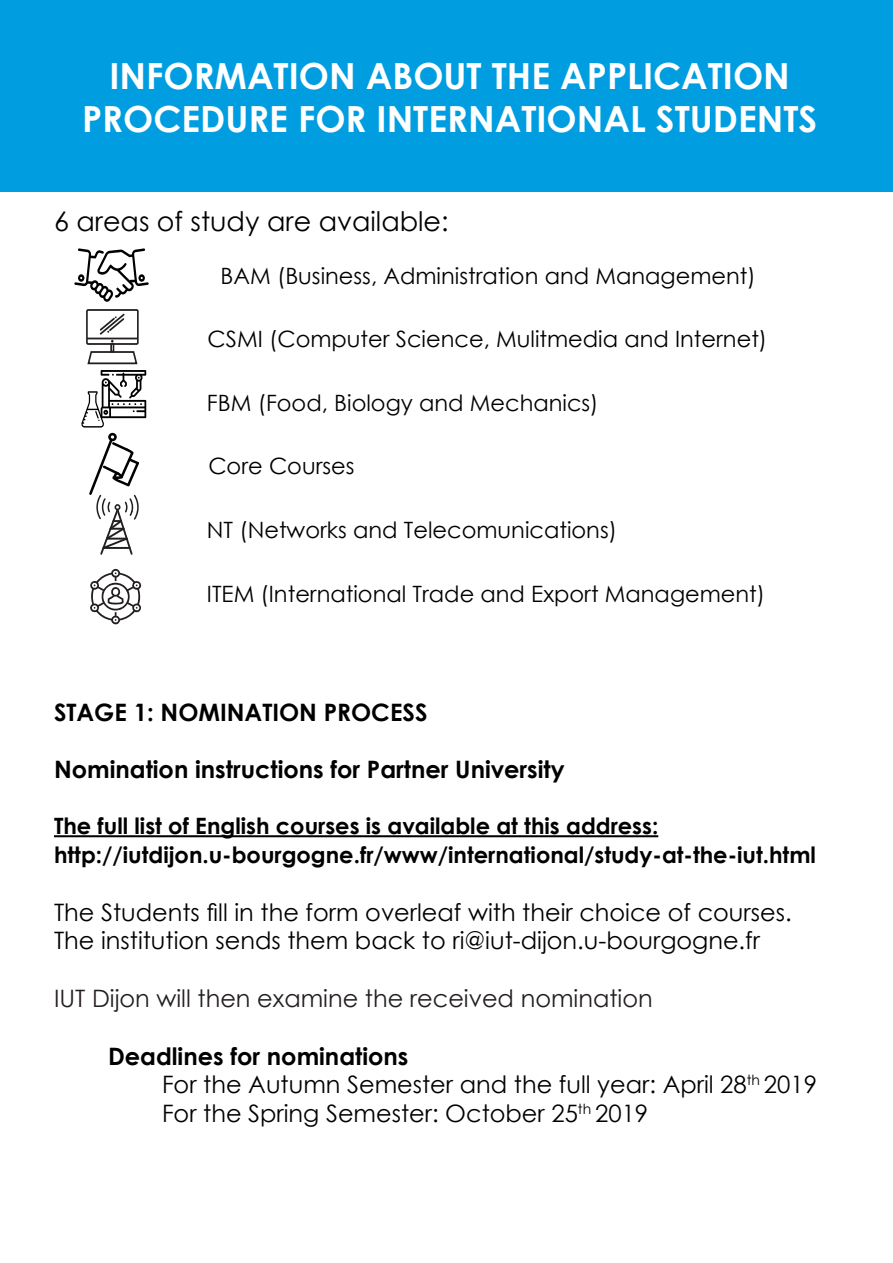
<style>
.page{position:relative;width:893px;height:1263px;background:#fff}
.page>*{position:absolute;margin:0;border:0;box-sizing:border-box;transform-origin:0 0}
.t1{font:700 36px/43.2px "Century Gothic";color:#fff;text-align:center}
.t2{font:27px "Century Gothic";color:#000}
.t3{font:24px "Century Gothic";color:#000}
.t4{font:700 24px "Century Gothic";color:#000}
.t5{font:24px "Century Gothic";color:#231f20}
.t6{font:22.5px "Century Gothic";color:#000}
.t7{font:700 22.5px "Century Gothic";color:#000}
</style>
<div class="page">
<div style="left:0;top:0;width:893px;height:192px;background:#009ee0"></div>
<hr style="left:54px;top:835px;width:604px;height:2px;background:#000">
<svg style="left:74px;top:248px;width:75px;height:54px"></svg>
<div style="left:86px;top:309px;width:53px;height:36px;border:2px solid #231f20"></div>
<svg style="left:81px;top:312px;width:65px;height:115px"></svg>
<div style="left:108px;top:433px;width:9px;height:8px;border:3px solid #000;border-radius:50%"></div>
<svg style="left:89px;top:436px;width:50px;height:119px"></svg>
<svg style="left:90px;top:569px;width:51px;height:55px"></svg>
<p class="t1" style="left:82px;top:53px;width:737px">INFORMATION ABOUT THE APPLICATION<br>PROCEDURE FOR INTERNATIONAL STUDENTS</p>
<p class="t2" style="left:54px;top:203px;width:396px">6 areas of study are available:</p>
<p class="t6" style="left:221px;top:260px;width:537px">BAM (Business, Administration and Management)</p>
<p class="t6" style="left:208px;top:323px;width:561px">CSMI (Computer Science, Mulitmedia and Internet)</p>
<p class="t6" style="left:207px;top:387px;width:393px">FBM (Food, Biology and Mechanics)</p>
<p class="t6" style="left:208px;top:450px;width:148px">Core Courses</p>
<p class="t6" style="left:207px;top:514px;width:412px">NT (Networks and Telecomunications)</p>
<p class="t6" style="left:207px;top:578px;width:560px">ITEM (International Trade and Export Management)</p>
<p class="t4" style="left:54px;top:694px;width:375px">STAGE 1: NOMINATION PROCESS</p>
<p class="t4" style="left:54px;top:751px;width:512px">Nomination instructions for Partner University</p>
<p class="t7" style="left:54px;top:809px;width:606px">The full list of English courses is available at this address:</p>
<p class="t7" style="left:54px;top:838px;width:763px">http://iutdijon.u-bourgogne.fr/www/international/study-at-the-iut.html</p>
<p class="t3" style="left:54px;top:895px;width:739px">The Students fill in the form overleaf with their choice of courses.</p>
<p class="t3" style="left:54px;top:924px;width:707px">The institution sends them back to ri@iut-dijon.u-bourgogne.fr</p>
<p class="t5" style="left:54px;top:981px;width:600px">IUT Dijon will then examine the received nomination</p>
<p class="t4" style="left:108px;top:1038px;width:302px">Deadlines for nominations</p>
<p class="t3" style="left:162px;top:1068px;width:657px">For the Autumn Semester and the full year: April 28<sup>th</sup> 2019</p>
<p class="t3" style="left:162px;top:1097px;width:488px">For the Spring Semester: October 25<sup>th</sup> 2019</p>
</div>
